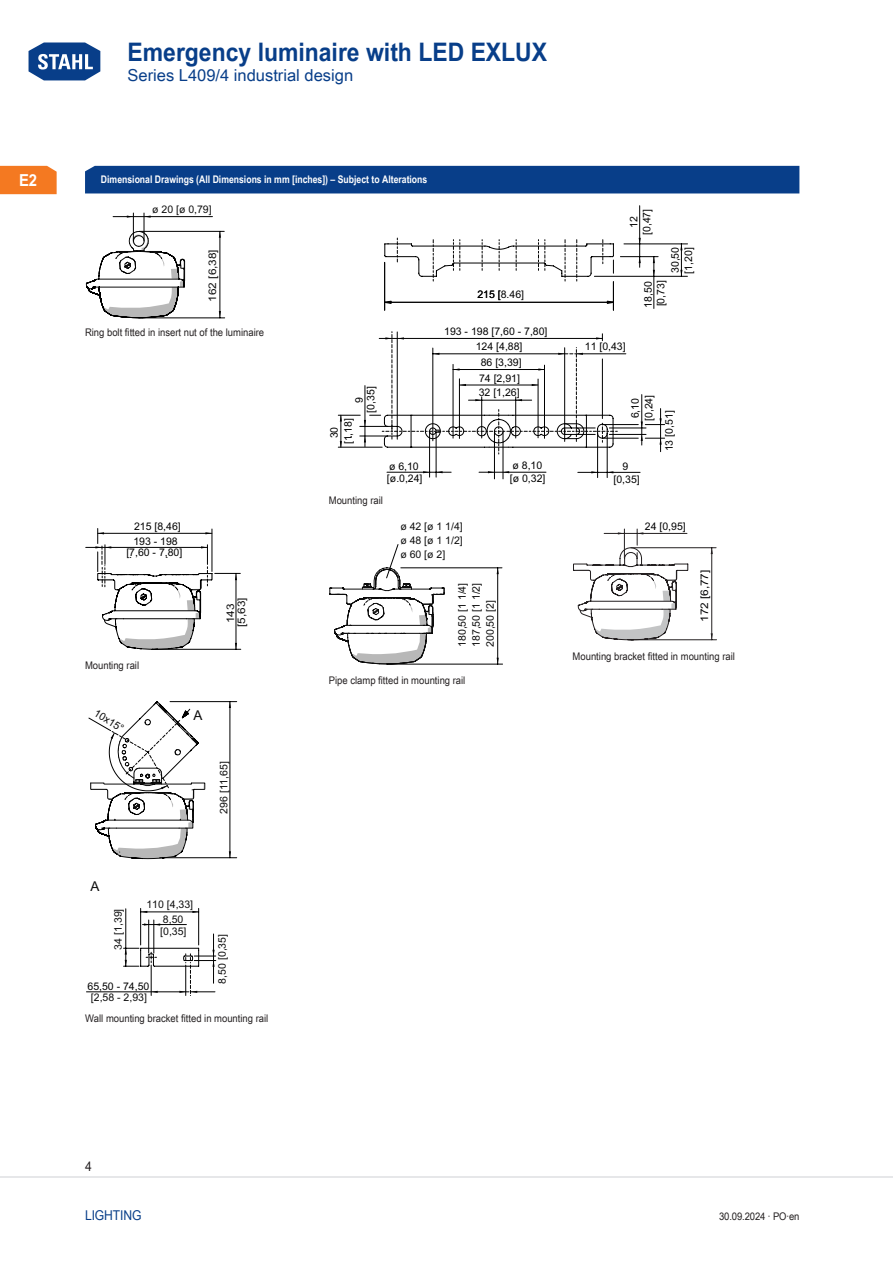
<style>
.page{position:relative;width:893px;height:1263px;background:#fff}
.page>*{position:absolute;margin:0;border:0;box-sizing:border-box;transform-origin:0 0}
.t1{font:700 25.5px "Arial Unicode MS";color:#083e89;scale:.9 1}
.t2{font:16.5px "Arial Unicode MS";color:#083e89}
.t3{font:700 16.5px "Arial Unicode MS";color:#fff;scale:.9 1}
.t4{font:13.5px "Arial Unicode MS";letter-spacing:-.01em;color:#083e89;scale:.9 1}
.t5{font:13.5px "Arial Unicode MS";color:#0d0d0d}
.t6{font:13.5px "Arial Unicode MS";color:#231f20;scale:.9 1}
.t7{font:10.5px/13px "Arial Unicode MS";color:#000}
.t8{font:10.5px "Arial Unicode MS";color:#231f20;scale:.9 1}
.t9{font:10.5px/14.1px "Arial Unicode MS";color:#0d0d0d;text-align:justify}
.TabHeader1stColumn{font:700 10.5px "Arial Unicode MS";color:#fff;scale:.83 1}
.t10{font:10.5px/11.1px "Arial Unicode MS";color:#0d0d0d;text-align:center;scale:1.12 1}
.t11{font:10.5px "Arial Unicode MS";color:#000002;scale:1.12 1}
.t12{font:10.5px "Arial Unicode MS";color:#000002}
.s1{font-weight:400;font-size:31.65px;color:#fff}
</style>
<div class="page">
<hr style="left:0;top:1176px;width:893px;height:2px;background:#e6e7e9">
<svg style="left:573px;top:165px;width:154px;height:144px"></svg>
<svg style="left:229px;top:572px;width:13px;height:287px"></svg>
<hr style="left:639px;top:206px;width:1px;height:38px;background:#000">
<hr style="left:654px;top:257px;width:1px;height:51px;background:#000">
<hr style="left:620px;top:256px;width:38px;height:1px;background:#000">
<hr style="left:681px;top:244px;width:1px;height:32px;background:#000">
<hr style="left:594px;top:276px;width:93px;height:1px;background:#000">
<hr style="left:624px;top:244px;width:63px;height:1px;background:#000">
<svg style="left:639px;top:238px;width:2px;height:29px"></svg>
<svg style="left:653px;top:257px;width:2px;height:6px"></svg>
<svg style="left:653px;top:270px;width:2px;height:6px"></svg>
<svg style="left:384px;top:243px;width:230px;height:89px"></svg>
<svg style="left:613px;top:260px;width:1px;height:13px"></svg>
<hr style="left:384px;top:262px;width:1px;height:48px;background:#000">
<svg style="left:607px;top:282px;width:7px;height:28px"></svg>
<svg style="left:385px;top:301px;width:6px;height:3px"></svg>
<hr style="left:385px;top:302px;width:228px;height:1px;background:#000">
<svg style="left:329px;top:332px;width:388px;height:333px"></svg>
<svg style="left:0;top:42px;width:229px;height:954px"></svg>
<hr style="left:139px;top:318px;width:86px;height:1px;background:#000">
<svg style="left:86px;top:204px;width:140px;height:114px"></svg>
<div style="left:85px;top:166px;width:714px;height:27px;background:#083e89"></div>
<h1 class="t1" style="left:26px;top:33px;width:580px"><span class="s1">Home</span> Emergency luminaire with LED EXLUX</h1>
<h2 class="t2" style="left:128px;top:63px;width:227px">Series L409/4 industrial design</h2>
<h2 class="t3" style="left:19px;top:168px;width:22px">E2</h2>
<p class="TabHeader1stColumn" style="left:101px;top:172px;width:395px">Dimensional Drawings (All Dimensions in mm [inches]) – Subject to Alterations</p>
<p class="t9" style="left:152px;top:203px;width:61px">ø 20 [ø 0,79]</p>
<p class="t10" style="left:208px;top:302px;width:48px;rotate:-90deg">162 [6,38]</p>
<p class="t8" style="left:85px;top:325px;width:201px">Ring bolt fitted in insert nut of the luminaire</p>
<p class="t7" style="left:365px;top:413px;width:28px;rotate:-90deg">[0,35]</p>
<p class="t7" style="left:353px;top:403px;width:7px;rotate:-90deg">9</p>
<p class="t7" style="left:343px;top:444px;width:28px;rotate:-90deg">[1,18]</p>
<p class="t7" style="left:329px;top:438px;width:13px;rotate:-90deg">30</p>
<p class="t7" style="left:343px;top:438px;width:4px;rotate:-90deg">.</p>
<p class="t7" style="left:389px;top:461px;width:31px">ø 6,10</p>
<p class="t7" style="left:477px;top:289px;width:48px">215 [8.46]</p>
<p class="t7" style="left:444px;top:325px;width:105px">193 - 198 [7,60 - 7,80]</p>
<p class="t7" style="left:628px;top:235px;width:28px;text-align:center;rotate:-90deg">12<br>[, ]</p>
<p class="t7" style="left:641px;top:232px;width:22px;rotate:-90deg">0 47</p>
<p class="t7" style="left:669px;top:273px;width:28px;rotate:-90deg">30,50 [, ]</p>
<p class="t7" style="left:683px;top:271px;width:22px;rotate:-90deg">1 20</p>
<p class="t7" style="left:642px;top:308px;width:29px;rotate:-90deg">18,50 [, ]</p>
<p class="t7" style="left:655px;top:304px;width:22px;rotate:-90deg">0 73</p>
<p class="t7" style="left:476px;top:340px;width:45px">124 4 88</p>
<p class="t7" style="left:496px;top:340px;width:28px">[, ]</p>
<p class="t7" style="left:585px;top:341px;width:42px">11 [ ,0 43]</p>
<p class="t7" style="left:481px;top:356px;width:42px">86 [ ,3 39]</p>
<p class="t7" style="left:479px;top:372px;width:42px">74 [ ,2 91]</p>
<p class="t7" style="left:479px;top:386px;width:42px">32 [1,26]</p>
<p class="t7" style="left:512px;top:460px;width:31px">ø 8,10</p>
<p class="t7" style="left:643px;top:421px;width:28px;rotate:-90deg">[0,24]</p>
<p class="t7" style="left:629px;top:418px;width:22px;rotate:-90deg">6,10</p>
<p class="t7" style="left:623px;top:460px;width:7px">9</p>
<p class="t7" style="left:664px;top:451px;width:42px;rotate:-90deg">13 [0,51]</p>
<p class="t7" style="left:387px;top:472px;width:34px">[ø 0 24</p>
<p class="t7" style="left:397px;top:472px;width:27px">., ]</p>
<p class="t7" style="left:510px;top:473px;width:37px">[ø 0,32]</p>
<p class="t7" style="left:613px;top:474px;width:28px">[0,35]</p>
<p class="t7" style="left:134px;top:521px;width:45px">215 8 46</p>
<p class="t7" style="left:155px;top:521px;width:28px">[, ]</p>
<p class="t7" style="left:126px;top:547px;width:58px">[7,60 - 7,80]</p>
<p class="t7" style="left:129px;top:548px;width:4px">.</p>
<p class="t7" style="left:166px;top:548px;width:4px">.</p>
<p class="t7" style="left:133px;top:536px;width:46px">193 - 198</p>
<p class="t8" style="left:85px;top:657px;width:62px">Mounting rail</p>
<p class="t9" style="left:98px;top:706px;width:34px;rotate:32deg">10x15°</p>
<p class="t5" style="left:193px;top:710px;width:11px">A</p>
<p class="t10" style="left:226px;top:627px;width:28px;rotate:-90deg">143 [5,63]</p>
<p class="t9" style="left:218px;top:814px;width:54px;rotate:-90deg">296 [11,65]</p>
<p class="t5" style="left:91px;top:881px;width:11px">A</p>
<p class="t9" style="left:146px;top:898px;width:48px">110 [4,33]</p>
<p class="t9" style="left:112px;top:950px;width:43px;rotate:-90deg">34 [1,39]</p>
<p class="t7" style="left:87px;top:980px;width:63px">65,50 - 74,50</p>
<p class="t9" style="left:163px;top:913px;width:22px">8,50</p>
<p class="t9" style="left:160px;top:925px;width:28px">[0,35]</p>
<p class="t9" style="left:216px;top:983px;width:51px;rotate:-90deg">8,50 [0,35]</p>
<p class="t8" style="left:85px;top:1011px;width:205px">Wall mounting bracket fitted in mounting rail</p>
<p class="t9" style="left:91px;top:991px;width:58px">[2,58 - 2,93]</p>
<p class="t8" style="left:329px;top:493px;width:62px">Mounting rail</p>
<p class="t9" style="left:400px;top:520px;width:64px">ø 42 [ø 1 1/4] ø 48 [ø 1 1/2] ø 60 [ø 2]</p>
<p class="t9" style="left:456px;top:647px;width:66px;rotate:-90deg">180,50 [1 1/4] 187,50 [1 1/2] 200,50 [2]</p>
<p class="t8" style="left:329px;top:672px;width:153px">Pipe clamp fitted in mounting rail</p>
<p class="t12" style="left:645px;top:522px;width:42px">24 [0,95]</p>
<p class="t11" style="left:700px;top:622px;width:48px;rotate:-90deg">172 [6,77]</p>
<p class="t8" style="left:573px;top:648px;width:182px">Mounting bracket fitted in mounting rail</p>
<p class="t6" style="left:85px;top:1157px;width:9px">4</p>
<p class="t4" style="left:85px;top:1205px;width:64px">Lighting</p>
<p class="t8" style="left:719px;top:1208px;width:91px">30.09.2024 · PO·en</p>
</div>
